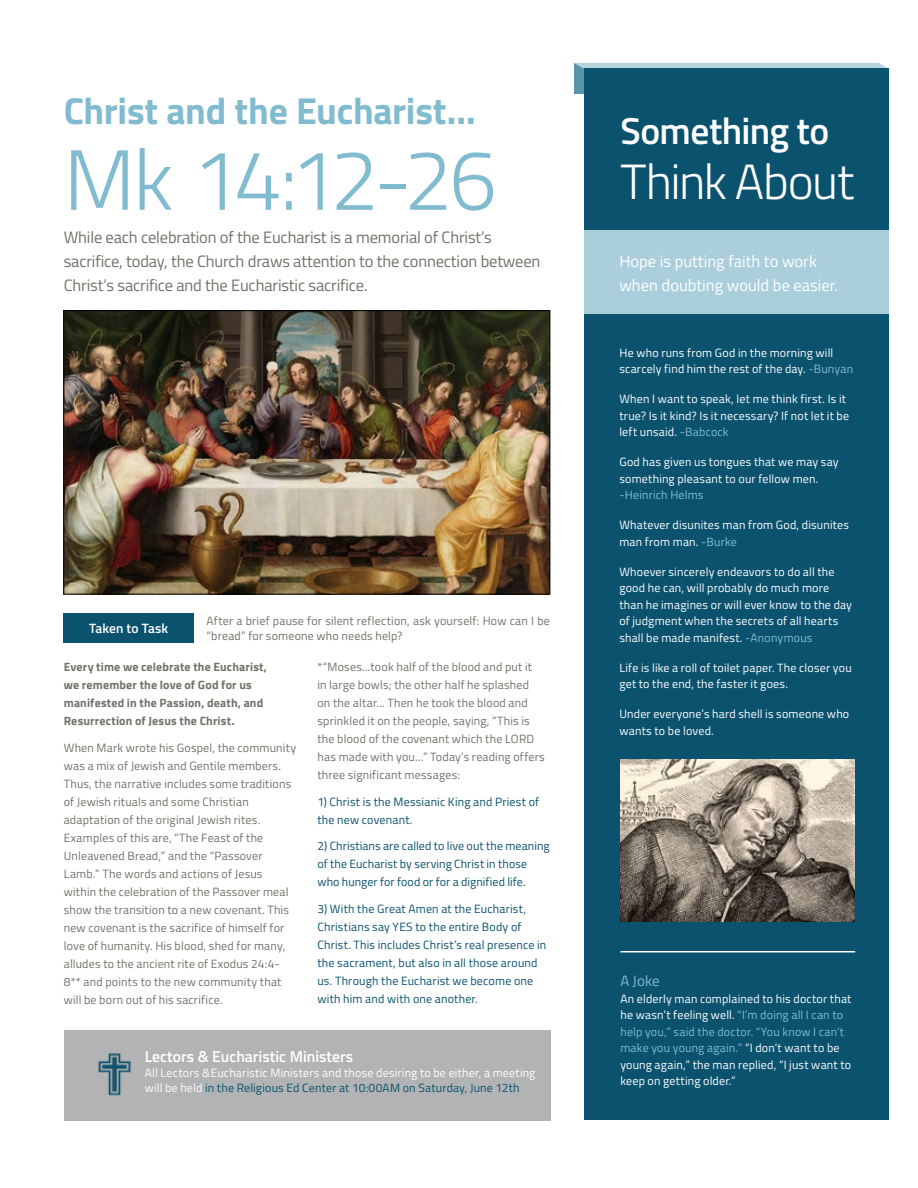
<style>
.page{position:relative;width:918px;height:1188px;background:#fff}
.page>*{position:absolute;margin:0;border:0;box-sizing:border-box;transform-origin:0 0}
.t1{font:300 85.5px "Titillium";letter-spacing:-.055em;color:#81bbcf}
.t2{font:300 49.5px "Titillium";letter-spacing:-.03em;color:#fff}
.t3{font:700 37.5px "Titillium";letter-spacing:-.005em;color:#81bbcf}
.t4{font:600 37.5px "Titillium";letter-spacing:-.015em;color:#fff}
.t5{font:16.5px/24px "Titillium";letter-spacing:-.01em;color:#727168}
.t6{font:16.5px/24px "Titillium";color:#fff}
.t7{font:600 15.75px "Titillium";color:#fff}
.t8{font:15px "Titillium";color:#81bbcf}
.t9{font:600 13.5px "Titillium";letter-spacing:.01em;color:#fff}
.t10{font:12px/16.5px "Titillium";letter-spacing:.015em;color:#fff}
.t11{font:12px/18px "Titillium";letter-spacing:.015em;color:#727168}
.t12{font:12px/18px "Titillium";letter-spacing:.015em;color:#0b526f}
.t13{font:700 12px/18px "Titillium";letter-spacing:.015em;color:#727168}
.t14{font:12px "Titillium";letter-spacing:.015em;color:#81bbcf}
.s1{color:#0b526f}
.s2{color:#81bbcf}
</style>
<div class="page">
<div style="left:574px;top:63px;width:305px;height:31px;background:#5794a9"></div>
<svg style="left:574px;top:63px;width:315px;height:6px;background:#99becd"></svg>
<div style="left:64px;top:1030px;width:486px;height:90px;background:#b1b3b4"></div>
<div style="left:585px;top:69px;width:304px;height:1051px;background:#0b526f"></div>
<div style="left:585px;top:231px;width:304px;height:83px;background:#aacedc"></div>
<img style="left:66px;top:312px;width:482px;height:280px">
<div style="left:64px;top:310px;width:486px;height:284px;border:1px solid #000"></div>
<img style="left:620px;top:759px;width:234px;height:163px">
<div style="left:64px;top:614px;width:130px;height:29px;background:#0b526f"></div>
<hr style="left:620px;top:951px;width:235px;height:1px;background:#fff">
<img style="left:98px;top:1053px;width:34px;height:43px">
<h3 class="t3" style="left:64px;top:82px;width:413px">Christ and the Eucharist...</h3>
<h1 class="t1" style="left:64px;top:118px;width:435px">Mk 14:12-26</h1>
<h3 class="t5" style="left:64px;top:225px;width:478px">While each celebration of the Eucharist is a memorial of Christ’s sacrifice, today, the Church draws attention to the connection between<br>Christ’s sacrifice and the Eucharistic sacrifice.</h3>
<p class="t9" style="left:89px;top:618px;width:81px">Taken to Task</p>
<p class="t11" style="left:207px;top:613px;width:345px;line-height:15px">After a brief pause for silent reflection, ask yourself: How can I be “bread” for someone who needs help?</p>
<p class="t13" style="left:64px;top:657px;width:205px">Every time we celebrate the Eucharist, we remember the love of God for us manifested in the Passion, death, and Resurrection of Jesus the Christ.</p>
<p class="t11" style="left:64px;top:738px;width:234px">When Mark wrote his Gospel, the community was a mix of Jewish and Gentile members.<br>Thus, the narrative includes some traditions of Jewish rituals and some Christian adaptation of the original Jewish rites.<br>Examples of this are, “The Feast of the Unleavened Bread,” and the “Passover Lamb.” The words and actions of Jesus within the celebration of the Passover meal show the transition to a new covenant. This new covenant is the sacrifice of himself for love of humanity. His blood, shed for many, alludes to the ancient rite of Exodus 24:4- 8** and points to the new community that will be born out of his sacrifice.</p>
<p class="t11" style="left:317px;top:657px;width:229px">*“Moses...took half of the blood and put it<br>in large bowls; the other half he splashed on the altar... Then he took the blood and sprinkled it on the people, saying, “This is the blood of the covenant which the LORD has made with you...” Today’s reading offers three significant messages:</p>
<p class="t12" style="left:317px;top:792px;width:223px">1) Christ is the Messianic King and Priest of the new covenant.</p>
<p class="t12" style="left:317px;top:836px;width:234px">2) Christians are called to live out the meaning of the Eucharist by serving Christ in those who hunger for food or for a dignified life.</p>
<p class="t12" style="left:317px;top:899px;width:230px">3) With the Great Amen at the Eucharist, Christians say YES to the entire Body of Christ. This includes Christ’s real presence in the sacrament, but also in all those around us. Through the Eucharist we become one with him and with one another.</p>
<h3 class="t7" style="left:145px;top:1044px;width:210px">Lectors &amp; Eucharistic Ministers</h3>
<p class="t10" style="left:145px;top:1064px;width:392px;line-height:15px">All Lectors &amp;Eucharistic Ministers and those desiring to be either, a meeting will be held <span class="s1">in the Religious Ed Center at 10:00AM on Saturday, June 12th</span></p>
<h3 class="t4" style="left:620px;top:102px;width:211px">Something to</h3>
<h2 class="t2" style="left:620px;top:146px;width:235px">Think About</h2>
<h3 class="t6" style="left:619px;top:248px;width:220px">Hope is putting faith to work when doubting would be easier.</h3>
<p class="t10" style="left:619px;top:344px;width:235px">He who runs from God in the morning will scarcely find him the rest of the day. <span class="s2">-Bunyan</span></p>
<p class="t10" style="left:619px;top:390px;width:231px">When I want to speak, let me think first. Is it true? Is it kind? Is it necessary? If not let it be left unsaid. <span class="s2">-Babcock</span></p>
<p class="t10" style="left:619px;top:453px;width:221px">God has given us tongues that we may say something pleasant to our fellow men.</p>
<p class="t14" style="left:619px;top:486px;width:86px">-Heinrich Helms</p>
<p class="t10" style="left:619px;top:516px;width:231px">Whatever disunites man from God, disunites man from man. <span class="s2">-Burke</span></p>
<p class="t10" style="left:619px;top:563px;width:234px">Whoever sincerely endeavors to do all the good he can, will probably do much more than he imagines or will ever know to the day of judgment when the secrets of all hearts shall be made manifest. <span class="s2">-Anonymous</span></p>
<p class="t10" style="left:619px;top:659px;width:234px">Life is like a roll of toilet paper. The closer you get to the end, the faster it goes.</p>
<p class="t10" style="left:619px;top:705px;width:231px">Under everyone’s hard shell is someone who wants to be loved.</p>
<p class="t8" style="left:620px;top:970px;width:41px">A Joke</p>
<p class="t10" style="left:620px;top:989px;width:233px">An elderly man complained to his doctor that he wasn’t feeling well. <span class="s2">“I’m doing all I can to help you,” said the doctor. “You know I can’t make you young again.”</span> “I don’t want to be young again,” the man replied, “I just want to keep on getting older.”</p>
</div>
